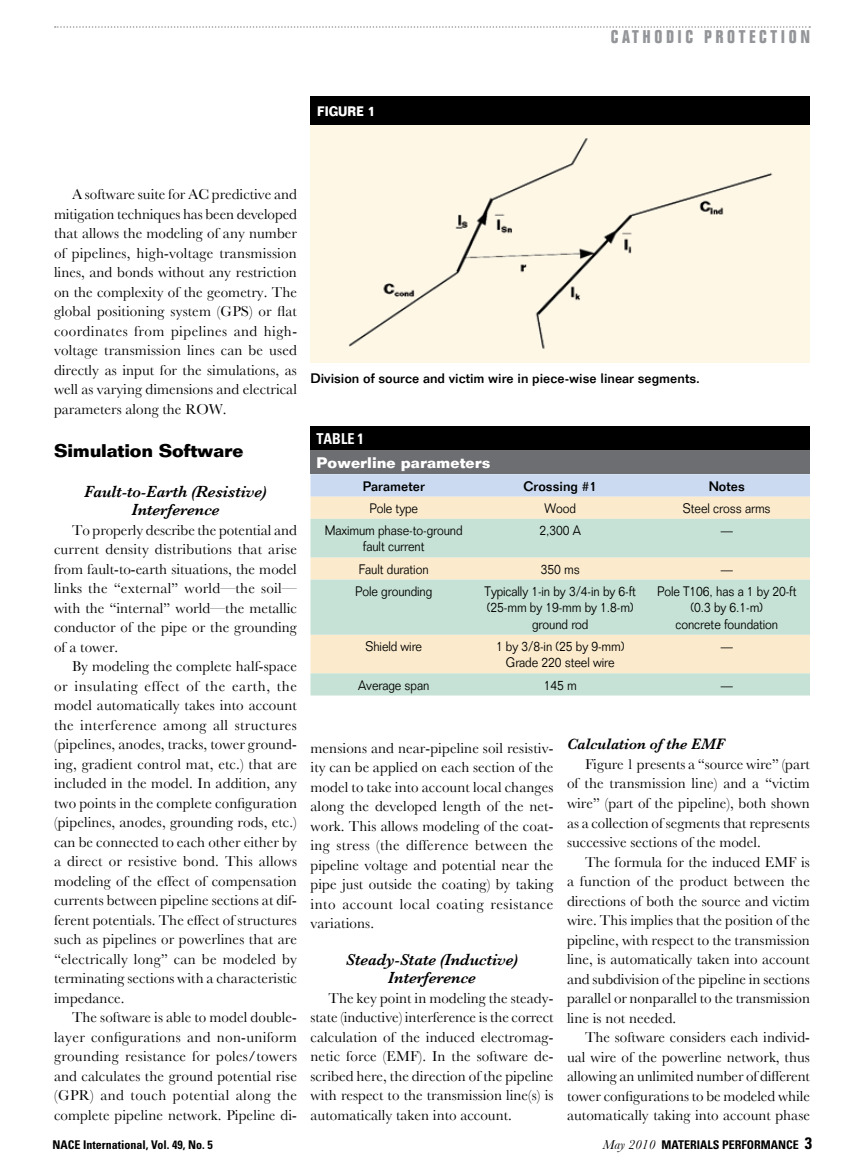
<style>
.page{position:relative;width:864px;height:1175px;background:#fff}
.page>*{position:absolute;margin:0;border:0;box-sizing:border-box;transform-origin:0 0}
.t1{font:700 condensed 18px "Folio";letter-spacing:.2em;color:#939598}
.t2{font:700 18px "Folio";letter-spacing:-.01em;color:#000}
.t3{font:italic 600 16.5px/18.5px "Baskerville";letter-spacing:-.005em;color:#000;text-align:center}
.t4{font:italic 600 15.45px "Baskerville";letter-spacing:-.005em;color:#000}
.t5{font:15px/19.5px "Baskerville";color:#000;text-align:justify}
.t6{font:700 15px "Folio";letter-spacing:.005em;color:#fff}
.t7{font:700 condensed 15px "Univers";color:#fff;scale:.95 1}
.t8{font:300 13.5px/16.5px "Folio";letter-spacing:-.005em;color:#000;text-align:center;scale:.9 1}
.t9{font:500 13.5px "Folio";color:#000}
.t10{font:700 13.5px "Folio";color:#fff;scale:.85 1}
.t11{font:700 condensed 12px "Univers";color:#000}
.s1{font-family:"Baskerville";font-weight:400;font-style:italic;font-stretch:normal;font-size:13.5px}
.s2{font-size:16.5px}
</style>
<div class="page">
<div style="left:310px;top:124px;width:500px;height:238px;background:#fff7e6"></div>
<svg style="left:55px;top:26px;width:755px;height:2px"></svg>
<div style="left:310px;top:426px;width:500px;height:24px;background:#000"></div>
<div style="left:310px;top:450px;width:500px;height:24px;background:#6d6e71"></div>
<div style="left:310px;top:474px;width:500px;height:22px;background:#cbdaf0"></div>
<svg style="left:310px;top:496px;width:500px;height:23px;background:#f9eacd"></svg>
<svg style="left:310px;top:519px;width:500px;height:176px;background:#d8e5d2"></svg>
<div style="left:310px;top:96px;width:500px;height:28px;background:#000"></div>
<p class="t10" style="left:317px;top:103px;width:70px">FIGURE 1</p>
<p class="t1" style="left:611px;top:26px;width:201px">CATHODIC PROTECTION</p>
<p class="t5" style="left:54px;top:184px;width:245px;text-indent:18px">A software suite for AC predictive and mitigation techniques has been developed that allows the modeling of any number of pipelines, high-voltage transmission lines, and bonds without any restriction on the complexity of the geometry. The global positioning system (GPS) or flat coordinates from pipelines and high&shy;voltage transmission lines can be used directly as input for the simulations, as well as varying dimensions and electrical parameters along the ROW.</p>
<p class="t2" style="left:54px;top:440px;width:191px">Simulation Software</p>
<p class="t3" style="left:84px;top:482px;width:184px">Fault-to-Earth (Resistive)<br>Interference</p>
<p class="t5" style="left:54px;top:520px;width:244px;text-indent:18px">To properly describe the potential and current density distributions that arise from fault-to-earth situations, the model links the “external” world—the soil— with the “internal” world—the metallic conductor of the pipe or the grounding of a tower.</p>
<p class="t5" style="left:54px;top:656px;width:245px;text-indent:18px">By modeling the complete half-space or insulating effect of the earth, the model automatically takes into account the interference among all structures (pipelines, anodes, tracks, tower ground&shy;ing, gradient control mat, etc.) that are included in the model. In addition, any two points in the complete configuration (pipelines, anodes, grounding rods, etc.) can be connected to each other either by a direct or resistive bond. This allows modeling of the effect of compensation currents between pipeline sections at dif&shy;ferent potentials. The effect of structures such as pipelines or powerlines that are “electrically long” can be modeled by terminating sections with a characteristic impedance.</p>
<p class="t5" style="left:54px;top:1007px;width:244px;text-indent:18px">The software is able to model double&shy;layer configurations and non-uniform grounding resistance for poles/towers and calculates the ground potential rise (GPR) and touch potential along the complete pipeline network. Pipeline di-</p>
<p class="t9" style="left:310px;top:370px;width:391px">Division of source and victim wire in piece-wise linear segments.</p>
<p class="t7" style="left:316px;top:430px;width:51px">table 1</p>
<p class="t6" style="left:316px;top:453px;width:175px">Powerline parameters</p>
<p class="t9" style="left:363px;top:478px;width:64px">Parameter</p>
<p class="t9" style="left:524px;top:478px;width:75px">Crossing #1</p>
<p class="t9" style="left:709px;top:478px;width:38px">Notes</p>
<p class="t8" style="left:369px;top:500px;width:55px">Pole type</p>
<p class="t8" style="left:545px;top:500px;width:36px">Wood</p>
<p class="t8" style="left:683px;top:500px;width:99px">Steel cross arms</p>
<p class="t8" style="left:325px;top:522px;width:155px">Maximum phase-to-ground fault current</p>
<p class="t8" style="left:540px;top:522px;width:47px">2,300 A</p>
<p class="t8" style="left:721px;top:522px;width:15px">—</p>
<p class="t8" style="left:359px;top:560px;width:79px">Fault duration</p>
<p class="t8" style="left:541px;top:560px;width:45px">350 ms</p>
<p class="t8" style="left:721px;top:560px;width:15px">—</p>
<p class="t8" style="left:355px;top:583px;width:87px">Pole grounding</p>
<p class="t8" style="left:485px;top:583px;width:170px">Typically 1-in by 3/4-in by 6-ft (25-mm by 19-mm by 1.8-m) ground rod</p>
<p class="t8" style="left:657px;top:583px;width:157px">Pole T106, has a 1 by 20-ft (0.3 by 6.1-m)<br>concrete foundation</p>
<p class="t8" style="left:365px;top:638px;width:65px">Shield wire</p>
<p class="t8" style="left:496px;top:638px;width:144px">1 by 3/8-in (25 by 9-mm)<br>Grade 220 steel wire</p>
<p class="t8" style="left:721px;top:638px;width:15px">—</p>
<p class="t8" style="left:358px;top:676px;width:80px">Average span</p>
<p class="t8" style="left:544px;top:676px;width:38px">145 m</p>
<p class="t8" style="left:721px;top:676px;width:15px">—</p>
<p class="t5" style="left:310px;top:738px;width:245px">mensions and near-pipeline soil resistiv&shy;ity can be applied on each section of the model to take into account local changes along the developed length of the net&shy;work. This allows modeling of the coat&shy;ing stress (the difference between the pipeline voltage and potential near the pipe just outside the coating) by taking into account local coating resistance variations.</p>
<p class="t3" style="left:346px;top:950px;width:174px">Steady-State (Inductive)<br>Interference</p>
<p class="t5" style="left:310px;top:988px;width:245px;text-indent:18px">The key point in modeling the steady&shy;state (inductive) interference is the correct calculation of the induced electromag&shy;netic force (EMF). In the software de&shy;scribed here, the direction of the pipeline with respect to the transmission line(s) is automatically taken into account.</p>
<p class="t4" style="left:567px;top:735px;width:159px">Calculation of the EMF</p>
<p class="t5" style="left:567px;top:754px;width:244px;text-indent:18px">Figure 1 presents a “source wire” (part of the transmission line) and a “victim wire” (part of the pipeline), both shown as a collection of segments that represents successive sections of the model.</p>
<p class="t5" style="left:567px;top:851px;width:245px;text-indent:18px">The formula for the induced EMF is a function of the product between the directions of both the source and victim wire. This implies that the position of the pipeline, with respect to the transmission line, is automatically taken into account and subdivision of the pipeline in sections parallel or nonparallel to the transmission line is not needed.</p>
<p class="t5" style="left:567px;top:1027px;width:245px;text-indent:18px">The software considers each individ&shy;ual wire of the powerline network, thus allowing an unlimited number of different tower configurations to be modeled while automatically taking into account phase</p>
<p class="t11" style="left:53px;top:1137px;width:162px">NACE International, Vol. 49, No. 5</p>
<p class="t11" style="left:603px;top:1137px;width:211px"><span class="s1">May 2010</span> MATERIALS PERFORMANCE <span class="s2">3</span></p>
</div>
